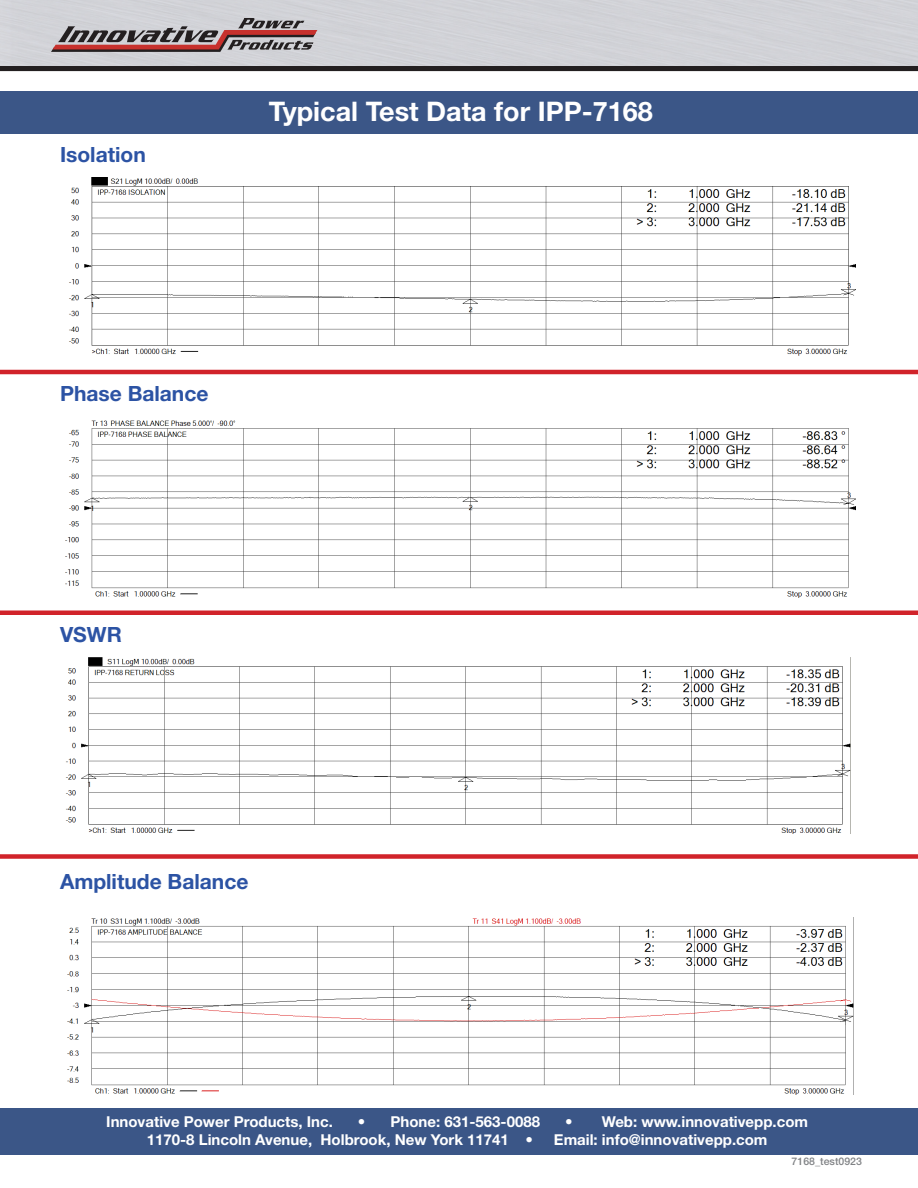
<style>
.page{position:relative;width:918px;height:1188px;background:#fff}
.page>*{position:absolute;margin:0;border:0;box-sizing:border-box;transform-origin:0 0}
.t1{font:700 27px "Helvetica Neue LT Std";color:#fff}
.t2{font:700 21px "Helvetica Neue LT Std";color:#2c53a4}
.t3{font:700 15px "Helvetica Neue LT Std";color:#fff}
.t4{font:500 10.5px "Helvetica Neue LT Std";color:#808285}
</style>
<div class="page">
<div style="left:0;top:64px;width:918px;height:7px;background:#231f20"></div>
<div style="left:0;top:0;width:918px;height:66px;background:#d2d3d7"></div>
<svg style="left:51px;top:18px;width:266px;height:34px;background:#9e888a"></svg>
<div style="left:0;top:1109px;width:918px;height:46px;background:#3b5687"></div>
<div style="left:0;top:92px;width:918px;height:42px;background:#3b5687"></div>
<div style="left:0;top:610px;width:918px;height:5px;background:#d1232a"></div>
<hr style="left:0;top:370px;width:918px;height:4px;background:#d1232a">
<div style="left:0;top:854px;width:918px;height:5px;background:#d1232a"></div>
<img style="left:69px;top:177px;width:787px;height:179px">
<img style="left:65px;top:420px;width:791px;height:178px">
<img style="left:65px;top:657px;width:785px;height:177px">
<img style="left:67px;top:918px;width:786px;height:176px">
<p class="t2" style="left:60px;top:141px;width:87px">Isolation</p>
<p class="t1" style="left:269px;top:95px;width:385px">Typical Test Data for IPP-7168</p>
<p class="t2" style="left:60px;top:380px;width:150px">Phase Balance</p>
<p class="t2" style="left:60px;top:622px;width:63px">VSWR</p>
<p class="t2" style="left:60px;top:868px;width:190px">Amplitude Balance</p>
<p class="t3" style="left:106px;top:1112px;width:228px">Innovative Power Products, Inc.</p>
<p class="t3" style="left:358px;top:1112px;width:184px">• Phone: 631-563-0088</p>
<p class="t3" style="left:565px;top:1112px;width:245px">• Web: www.innovativepp.com</p>
<p class="t3" style="left:147px;top:1130px;width:388px">1170-8 Lincoln Avenue, Holbrook, New York 11741 •</p>
<p class="t3" style="left:554px;top:1130px;width:215px">Email: info@innovativepp.com</p>
<p class="t4" style="left:792px;top:1156px;width:72px">7168_test0923</p>
</div>
